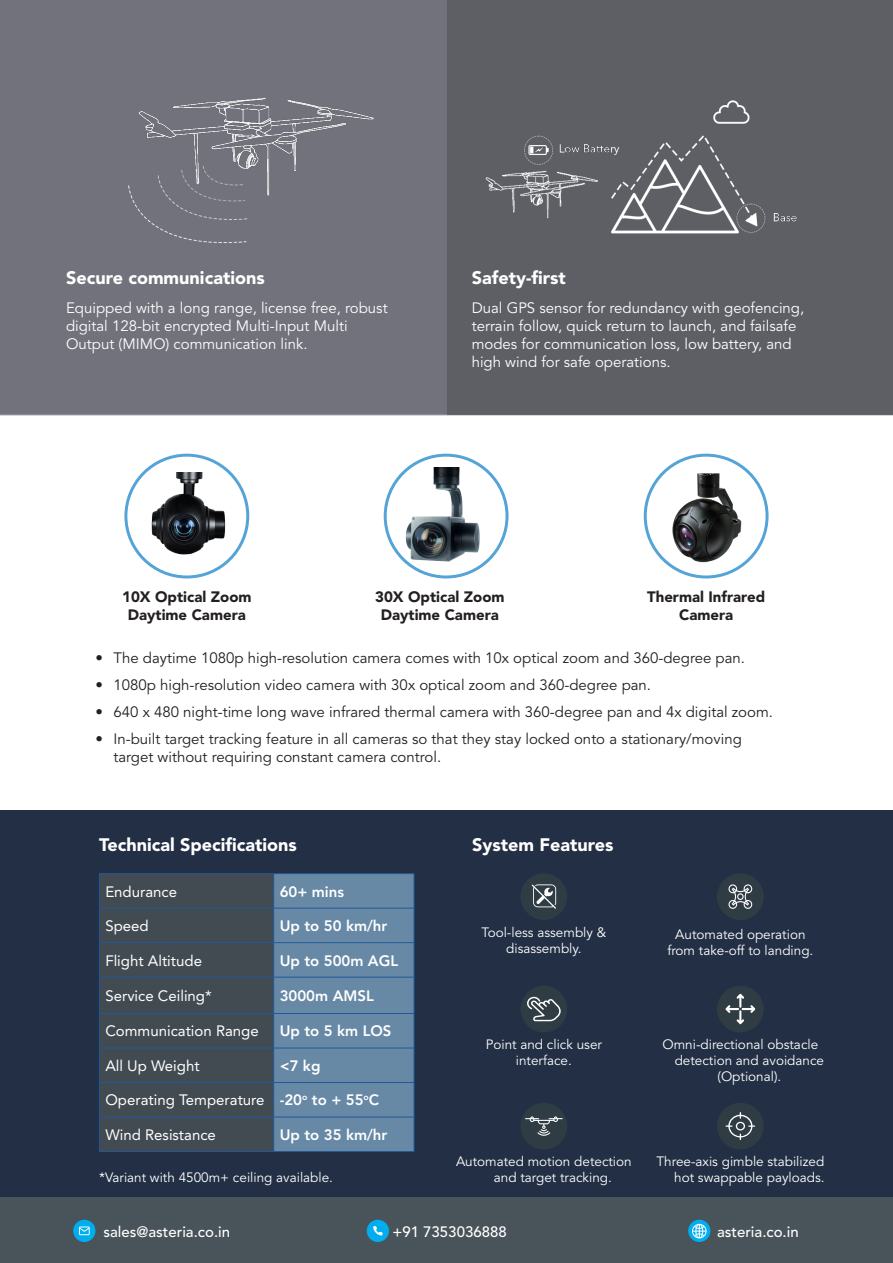
<style>
.page{position:relative;width:893px;height:1263px;background:#fff}
.page>*{position:absolute;margin:0;border:0;box-sizing:border-box;transform-origin:0 0}
.t1{font:900 18px "Avenir LT Std";color:#fff}
.t2{font:15px/18px "Avenir LT Std";color:#231f20}
.t3{font:15px "Avenir LT Std";color:#fff}
.t4{font:15px "Avenir LT Std";color:#fff}
.t5{font:900 15px/18px "Avenir LT Std";color:#231f20;text-align:center}
.t6{font:800 15px "Avenir LT Std";color:#fff}
.t7{font:500 15px "Avenir LT Std";color:#fff}
.t8{font:13.5px/16.2px "Avenir LT Std";color:#fff;text-align:right}
</style>
<div class="page">
<div style="left:0;top:0;width:447px;height:415px;background:#72727d"></div>
<div style="left:447px;top:0;width:446px;height:415px;background:#5d5f65"></div>
<div style="left:0;top:810px;width:893px;height:387px;background:#222f44"></div>
<div style="left:0;top:1197px;width:893px;height:66px;background:#48535a"></div>
<div style="left:100px;top:874px;width:173px;height:277px;background:#424b52"></div>
<div style="left:274px;top:874px;width:140px;height:277px;background:#6789a6"></div>
<hr style="left:99px;top:873px;width:175px;height:1px;background:#235899">
<hr style="left:99px;top:874px;width:1px;height:34px;background:#235899">
<hr style="left:274px;top:873px;width:140px;height:1px;background:#235899">
<hr style="left:273px;top:874px;width:1px;height:34px;background:#235899">
<hr style="left:414px;top:874px;width:1px;height:34px;background:#235899">
<hr style="left:99px;top:908px;width:175px;height:1px;background:#235899">
<hr style="left:99px;top:908px;width:1px;height:34px;background:#235899">
<hr style="left:274px;top:908px;width:140px;height:1px;background:#235899">
<hr style="left:273px;top:908px;width:1px;height:34px;background:#235899">
<hr style="left:414px;top:908px;width:1px;height:34px;background:#235899">
<hr style="left:99px;top:942px;width:175px;height:1px;background:#235899">
<hr style="left:99px;top:943px;width:1px;height:34px;background:#235899">
<hr style="left:274px;top:942px;width:140px;height:1px;background:#235899">
<hr style="left:273px;top:943px;width:1px;height:34px;background:#235899">
<hr style="left:414px;top:943px;width:1px;height:34px;background:#235899">
<hr style="left:99px;top:977px;width:175px;height:1px;background:#235899">
<hr style="left:99px;top:977px;width:1px;height:36px;background:#235899">
<hr style="left:274px;top:977px;width:140px;height:1px;background:#235899">
<hr style="left:273px;top:977px;width:1px;height:36px;background:#235899">
<hr style="left:414px;top:977px;width:1px;height:36px;background:#235899">
<hr style="left:99px;top:1013px;width:175px;height:1px;background:#235899">
<hr style="left:99px;top:1014px;width:1px;height:34px;background:#235899">
<hr style="left:274px;top:1013px;width:140px;height:1px;background:#235899">
<hr style="left:273px;top:1014px;width:1px;height:34px;background:#235899">
<hr style="left:414px;top:1014px;width:1px;height:34px;background:#235899">
<hr style="left:99px;top:1048px;width:175px;height:1px;background:#235899">
<hr style="left:99px;top:1048px;width:1px;height:34px;background:#235899">
<hr style="left:274px;top:1048px;width:140px;height:1px;background:#235899">
<hr style="left:273px;top:1048px;width:1px;height:34px;background:#235899">
<hr style="left:414px;top:1048px;width:1px;height:34px;background:#235899">
<hr style="left:99px;top:1082px;width:175px;height:1px;background:#235899">
<hr style="left:99px;top:1083px;width:1px;height:34px;background:#235899">
<hr style="left:274px;top:1082px;width:140px;height:1px;background:#235899">
<hr style="left:273px;top:1083px;width:1px;height:34px;background:#235899">
<hr style="left:414px;top:1083px;width:1px;height:34px;background:#235899">
<hr style="left:99px;top:1117px;width:175px;height:1px;background:#235899">
<hr style="left:99px;top:1117px;width:1px;height:34px;background:#235899">
<hr style="left:274px;top:1117px;width:140px;height:1px;background:#235899">
<hr style="left:273px;top:1117px;width:1px;height:34px;background:#235899">
<hr style="left:414px;top:1117px;width:1px;height:34px;background:#235899">
<hr style="left:99px;top:1151px;width:175px;height:1px;background:#235899">
<hr style="left:274px;top:1151px;width:140px;height:1px;background:#235899">
<img style="left:122px;top:84px;width:257px;height:168px">
<img style="left:142px;top:472px;width:90px;height:88px">
<img style="left:661px;top:469px;width:90px;height:94px">
<div style="left:124px;top:454px;width:125px;height:124px;border:3px solid #55a4d7;border-radius:50%"></div>
<div style="left:644px;top:454px;width:125px;height:124px;border:3px solid #55a4d7;border-radius:50%"></div>
<div style="left:73px;top:1220px;width:22px;height:22px;background:#00aeef;border-radius:50%"></div>
<svg style="left:79px;top:1226px;width:11px;height:9px"></svg>
<div style="left:367px;top:1220px;width:22px;height:22px;background:#00aeef;border-radius:50%"></div>
<svg style="left:373px;top:1226px;width:9px;height:9px"></svg>
<svg style="left:688px;top:1220px;width:22px;height:22px"></svg>
<svg style="left:692px;top:1224px;width:15px;height:14px"></svg>
<img style="left:485px;top:100px;width:312px;height:134px">
<img style="left:401px;top:467px;width:90px;height:98px">
<div style="left:384px;top:454px;width:124px;height:124px;border:3px solid #55a4d7;border-radius:50%"></div>
<div style="left:520px;top:873px;width:47px;height:47px;background:#2f3c44;border-radius:50%"></div>
<svg style="left:532px;top:884px;width:24px;height:25px"></svg>
<div style="left:717px;top:873px;width:47px;height:47px;background:#2f3c44;border-radius:50%"></div>
<svg style="left:728px;top:884px;width:24px;height:25px"></svg>
<div style="left:520px;top:986px;width:47px;height:46px;background:#2f3c44;border-radius:50%"></div>
<svg style="left:527px;top:997px;width:34px;height:24px"></svg>
<div style="left:717px;top:986px;width:47px;height:46px;background:#2f3c44;border-radius:50%"></div>
<svg style="left:725px;top:994px;width:30px;height:30px"></svg>
<div style="left:717px;top:1103px;width:47px;height:46px;background:#2f3c44;border-radius:50%"></div>
<svg style="left:725px;top:1112px;width:30px;height:28px"></svg>
<div style="left:520px;top:1103px;width:47px;height:46px;background:#2f3c44;border-radius:50%"></div>
<svg style="left:525px;top:1116px;width:38px;height:20px"></svg>
<p class="t1" style="left:66px;top:267px;width:200px">Secure communications</p>
<p class="t3" style="left:66px;top:299px;width:323px">Equipped with a long range, license free, robust</p>
<p class="t3" style="left:66px;top:317px;width:283px">digital 128-bit encrypted Multi-Input Multi</p>
<p class="t3" style="left:66px;top:335px;width:243px">Output (MIMO) communication link.</p>
<p class="t1" style="left:472px;top:267px;width:95px">Safety-first</p>
<p class="t3" style="left:472px;top:299px;width:334px">Dual GPS sensor for redundancy with geofencing,</p>
<p class="t3" style="left:472px;top:317px;width:326px">terrain follow, quick return to launch, and failsafe</p>
<p class="t3" style="left:472px;top:335px;width:322px">modes for communication loss, low battery, and</p>
<p class="t3" style="left:472px;top:353px;width:200px">high wind for safe operations.</p>
<p class="t5" style="left:122px;top:588px;width:131px">10X Optical Zoom<br>Daytime Camera</p>
<p class="t5" style="left:647px;top:588px;width:120px">Thermal Infrared<br>Camera</p>
<p class="t5" style="left:375px;top:588px;width:131px">30X Optical Zoom<br>Daytime Camera</p>
<p class="t2" style="left:96px;top:649px;width:651px">• The daytime 1080p high-resolution camera comes with 10x optical zoom and 360-degree pan.</p>
<p class="t2" style="left:96px;top:676px;width:557px">• 1080p high-resolution video camera with 30x optical zoom and 360-degree pan.</p>
<p class="t2" style="left:96px;top:703px;width:679px">• 640 x 480 night-time long wave infrared thermal camera with 360-degree pan and 4x digital zoom.</p>
<p class="t2" style="left:114px;top:730px;width:630px;text-indent:-18px">• In-built target tracking feature in all cameras so that they stay locked onto a stationary/moving target without requiring constant camera control.</p>
<p class="t1" style="left:99px;top:834px;width:199px">Technical Specifications</p>
<p class="t4" style="left:105px;top:883px;width:73px">Endurance</p>
<p class="t6" style="left:280px;top:882px;width:66px">60+ mins</p>
<p class="t4" style="left:105px;top:917px;width:45px">Speed</p>
<p class="t6" style="left:280px;top:917px;width:109px">Up to 50 km/hr</p>
<p class="t4" style="left:105px;top:952px;width:98px">Flight Altitude</p>
<p class="t6" style="left:280px;top:951px;width:120px">Up to 500m AGL</p>
<p class="t4" style="left:105px;top:987px;width:108px">Service Ceiling*</p>
<p class="t6" style="left:280px;top:987px;width:96px">3000m AMSL</p>
<p class="t4" style="left:105px;top:1022px;width:155px">Communication Range</p>
<p class="t6" style="left:280px;top:1022px;width:113px">Up to 5 km LOS</p>
<p class="t4" style="left:105px;top:1057px;width:96px">All Up Weight</p>
<p class="t6" style="left:280px;top:1057px;width:42px">&lt;7 kg</p>
<p class="t4" style="left:105px;top:1091px;width:161px">Operating Temperature</p>
<p class="t6" style="left:280px;top:1091px;width:101px">-20<sup>o</sup> to + 55<sup>o</sup>C</p>
<p class="t4" style="left:105px;top:1126px;width:112px">Wind Resistance</p>
<p class="t6" style="left:280px;top:1126px;width:109px">Up to 35 km/hr</p>
<p class="t8" style="left:99px;top:1170px;width:235px">*Variant with 4500m+ ceiling available.</p>
<p class="t1" style="left:472px;top:834px;width:143px">System Features</p>
<p class="t8" style="left:481px;top:924px;width:126px">Tool-less assembly &amp;</p>
<p class="t8" style="left:506px;top:940px;width:77px">disassembly.</p>
<p class="t8" style="left:675px;top:926px;width:132px">Automated operation</p>
<p class="t8" style="left:667px;top:942px;width:147px">from take-off to landing.</p>
<p class="t8" style="left:486px;top:1036px;width:118px">Point and click user</p>
<p class="t8" style="left:516px;top:1053px;width:57px">interface.</p>
<p class="t8" style="left:662px;top:1036px;width:157px">Omni-directional obstacle</p>
<p class="t8" style="left:675px;top:1053px;width:151px">detection and avoidance</p>
<p class="t8" style="left:717px;top:1069px;width:65px">(Optional).</p>
<p class="t8" style="left:494px;top:1154px;width:139px;text-align:left;text-indent:-38px">Automated motion detection and target tracking.</p>
<p class="t8" style="left:656px;top:1154px;width:169px">Three-axis gimble stabilized hot swappable payloads.</p>
<p class="t7" style="left:103px;top:1223px;width:128px">sales@asteria.co.in</p>
<p class="t7" style="left:392px;top:1223px;width:116px">+91 7353036888</p>
<p class="t7" style="left:717px;top:1223px;width:83px">asteria.co.in</p>
</div>
